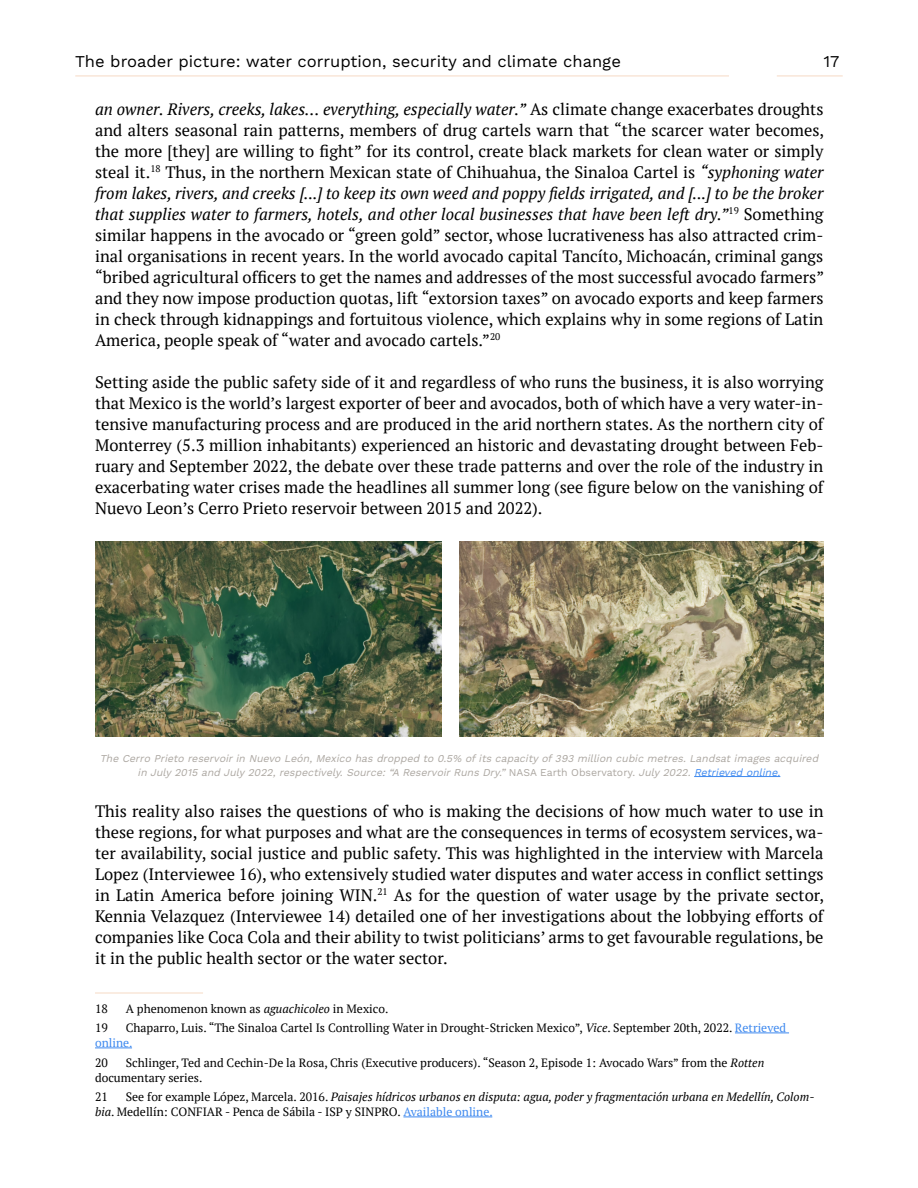
<style>
.page{position:relative;width:918px;height:1188px;background:#fff}
.page>*{position:absolute;margin:0;border:0;box-sizing:border-box;transform-origin:0 0}
.t1{font:16.5px/21px "PT Serif";color:#000;text-align:justify}
.t2{font:16.5px "Work Sans";color:#000}
.t3{font:12px/15px "PT Serif";color:#000}
.t4{font:italic 12px/15px "PT Serif";color:#000}
.t5{font:italic 10.5px/13.5px "Work Sans";color:#aca7a1;text-align:center}
.s1{font-style:italic}
.s2{font-style:normal}
.s3{color:#3e89ef}
.s4{font-style:normal;color:#3e89ef}
</style>
<div class="page">
<hr style="left:75px;top:75px;width:654px;height:2px;background:#f9e6d8">
<hr style="left:777px;top:75px;width:66px;height:2px;background:#f9e6d8">
<hr style="left:95px;top:992px;width:108px;height:2px;background:#f9e6d8">
<hr style="left:735px;top:1033px;width:54px;height:1px;background:#3e89ef">
<hr style="left:95px;top:1048px;width:37px;height:1px;background:#3e89ef">
<hr style="left:403px;top:1117px;width:89px;height:1px;background:#3e89ef">
<img style="left:95px;top:542px;width:347px;height:194px">
<img style="left:459px;top:542px;width:364px;height:194px">
<hr style="left:694px;top:776px;width:86px;height:1px;background:#3e89ef">
<p class="t2" style="left:75px;top:51px;width:547px">The broader picture: water corruption, security and climate change</p>
<p class="t2" style="left:824px;top:51px;width:18px">17</p>
<p class="t1" style="left:95px;top:98px;width:731px"><span class="s1">an owner. Rivers, creeks, lakes… everything, especially water.”</span> As climate change exacerbates droughts and alters seasonal rain patterns, members of drug cartels warn that “the scarcer water becomes, the more [they] are willing to fight” for its control, create black markets for clean water or simply steal it.<sup>18</sup> Thus, in the northern Mexican state of Chihuahua, the Sinaloa Cartel is <span class="s1">“syphoning water from lakes, rivers, and creeks [...] to keep its own weed and poppy fields irrigated, and [...] to be the broker that supplies water to farmers, hotels, and other local businesses that have been left dry.”</span><sup>19</sup> Something similar happens in the avocado or “green gold” sector, whose lucrativeness has also attracted crim&shy;inal organisations in recent years. In the world avocado capital Tancíto, Michoacán, criminal gangs “bribed agricultural officers to get the names and addresses of the most successful avocado farmers” and they now impose production quotas, lift “extorsion taxes” on avocado exports and keep farmers in check through kidnappings and fortuitous violence, which explains why in some regions of Latin America, people speak of “water and avocado cartels.”<sup>20</sup></p>
<p class="t1" style="left:95px;top:371px;width:730px">Setting aside the public safety side of it and regardless of who runs the business, it is also worrying that Mexico is the world’s largest exporter of beer and avocados, both of which have a very water-in&shy;tensive manufacturing process and are produced in the arid northern states. As the northern city of Monterrey (5.3 million inhabitants) experienced an historic and devastating drought between Feb&shy;ruary and September 2022, the debate over these trade patterns and over the role of the industry in exacerbating water crises made the headlines all summer long (see figure below on the vanishing of Nuevo Leon’s Cerro Prieto reservoir between 2015 and 2022).</p>
<p class="t5" style="left:100px;top:752px;width:723px">The Cerro Prieto reservoirin Nuevo León, Mexico has dropped to 0.5% ofits capacityof393 million cubic metres. Landsat images acquired in July2015 and July2022, respectively. Source: “A ReservoirRuns Dry.” <span class="s2">N A S A E a rt h O b s e rv at o ry.</span> July2022. <span class="s3">Retrieved online.</span></p>
<p class="t1" style="left:95px;top:800px;width:731px">This reality also raises the questions of who is making the decisions of how much water to use in these regions, for what purposes and what are the consequences in terms of ecosystem services, wa&shy;ter availability, social justice and public safety. This was highlighted in the interview with Marcela Lopez (Interviewee 16), who extensively studied water disputes and water access in conflict settings in Latin America before joining WIN.<sup>21</sup> As for the question of water usage by the private sector, Kennia Velazquez (Interviewee 14) detailed one of her investigations about the lobbying efforts of companies like Coca Cola and their ability to twist politicians’ arms to get favourable regulations, be it in the public health sector or the water sector.</p>
<p class="t3" style="left:95px;top:1001px;width:14px">18</p>
<p class="t3" style="left:126px;top:1001px;width:264px">A phenomenon known as <span class="s1">aguachicoleo</span> in Mexico.</p>
<p class="t3" style="left:95px;top:1020px;width:14px">19</p>
<p class="t3" style="left:95px;top:1020px;width:693px;text-indent:31px">Chaparro, Luis. “The Sinaloa Cartel Is Controlling Water in Drought-Stricken Mexico”, <span class="s1">Vice</span>. September 20th, 2022. <span class="s3">Retrieved online.</span></p>
<p class="t3" style="left:95px;top:1055px;width:14px">20</p>
<p class="t3" style="left:95px;top:1055px;width:671px;text-indent:31px">Schlinger, Ted and Cechin-De la Rosa, Chris (Executive producers). “Season 2, Episode 1: Avocado Wars” from the <span class="s1">Rotten </span>documentary series.</p>
<p class="t3" style="left:95px;top:1089px;width:14px">21</p>
<p class="t4" style="left:95px;top:1089px;width:721px;text-indent:31px"><span class="s2">See for example López, Marcela. 2016.</span> Paisajes hídricos urbanos en disputa: agua, poder y fragmentación urbana en Medellín, Colom&shy;bia<span class="s2">. Medellín: CONFIAR - Penca de Sábila - ISP y SINPRO.</span> <span class="s4">Available online.</span></p>
</div>
